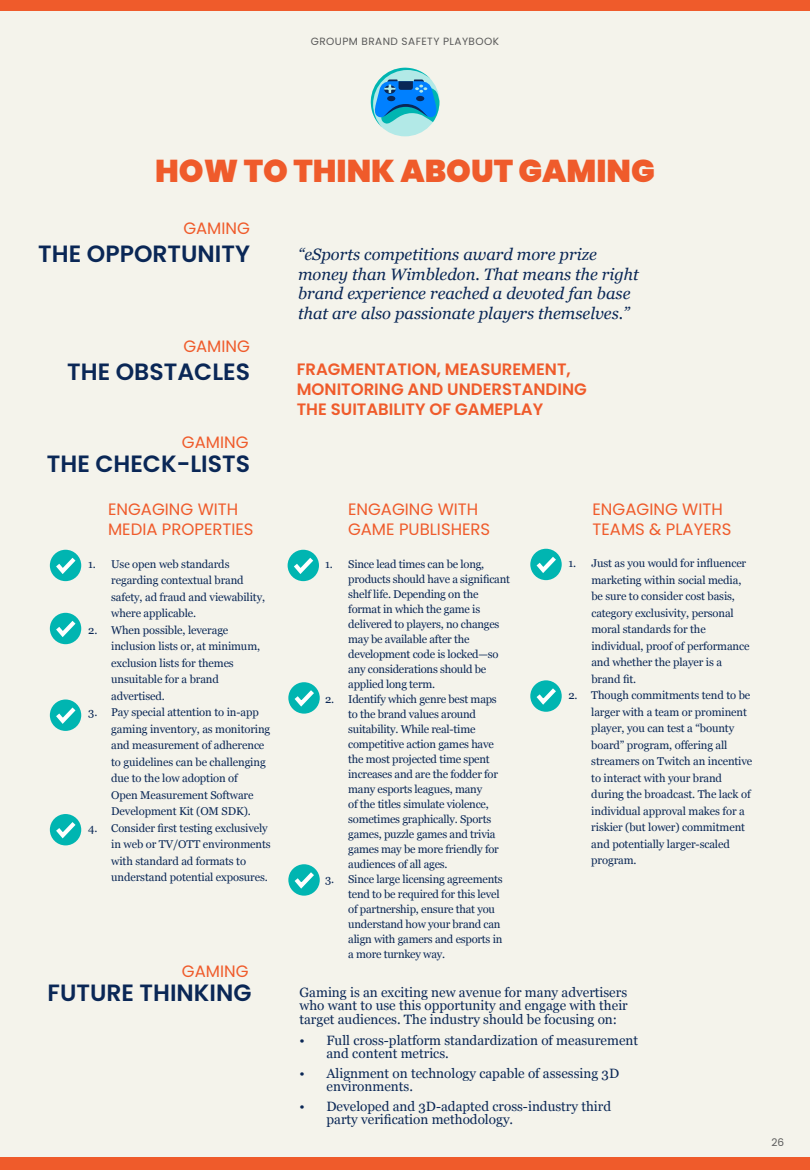
<style>
.page{position:relative;width:810px;height:1170px;background:#f4f3eb}
.page>*{position:absolute;margin:0;border:0;box-sizing:border-box;transform-origin:0 0}
.t1{font:900 31.5px "Poppins";color:#ef5b2b}
.t2{font:600 23.55px "Poppins";color:#0a2756}
.t3{font:italic 16.5px/19.5px "Georgia";color:#0a2756}
.t4{font:16.5px/19.8px "Poppins";color:#ef5b2b}
.t5{font:600 16.5px/19.8px "Poppins";color:#ef5b2b}
.t6{font:13.5px/13.5px "Georgia";color:#0a2756}
.t7{font:11.25px/16.5px "Georgia";letter-spacing:-.01em;color:#0a2756}
.t8{font:10.5px "Poppins";letter-spacing:.04em;color:#595959}
</style>
<div class="page">
<div style="left:0;top:0;width:810px;height:10px;background:#ef5b2b"></div>
<div style="left:0;top:1157px;width:810px;height:13px;background:#ef5b2b"></div>
<div style="left:371px;top:68px;width:68px;height:68px;background:#b2e9e7;border-radius:50%"></div>
<svg style="left:370px;top:67px;width:69px;height:60px"></svg>
<div style="left:50px;top:550px;width:31px;height:31px;background:#00b5b1;border-radius:50%"></div>
<svg style="left:52px;top:553px;width:28px;height:24px"></svg>
<div style="left:50px;top:613px;width:31px;height:31px;background:#00b5b1;border-radius:50%"></div>
<svg style="left:52px;top:616px;width:28px;height:24px"></svg>
<svg style="left:50px;top:699px;width:31px;height:32px"></svg>
<svg style="left:52px;top:703px;width:28px;height:24px"></svg>
<div style="left:50px;top:814px;width:31px;height:31px;background:#00b5b1;border-radius:50%"></div>
<svg style="left:52px;top:817px;width:28px;height:24px"></svg>
<div style="left:288px;top:550px;width:31px;height:31px;background:#00b5b1;border-radius:50%"></div>
<svg style="left:290px;top:553px;width:28px;height:24px"></svg>
<div style="left:288px;top:682px;width:32px;height:31px;background:#00b5b1;border-radius:50%"></div>
<svg style="left:290px;top:686px;width:28px;height:23px"></svg>
<div style="left:288px;top:864px;width:32px;height:31px;background:#00b5b1;border-radius:50%"></div>
<svg style="left:290px;top:868px;width:28px;height:23px"></svg>
<svg style="left:530px;top:549px;width:32px;height:31px"></svg>
<svg style="left:532px;top:552px;width:28px;height:24px"></svg>
<svg style="left:530px;top:680px;width:32px;height:32px"></svg>
<svg style="left:532px;top:684px;width:28px;height:24px"></svg>
<p class="t8" style="left:311px;top:35px;width:190px">GROUPM BRAND SAFETY PLAYBOOK</p>
<h1 class="t1" style="left:155px;top:152px;width:501px">HOW TO THINK ABOUT GAMING</h1>
<h3 class="t4" style="left:183px;top:219px;width:68px">GAMING</h3>
<h2 class="t2" style="left:38px;top:240px;width:213px">THE OPPORTUNITY</h2>
<h3 class="t4" style="left:183px;top:336px;width:68px">GAMING</h3>
<h2 class="t2" style="left:67px;top:358px;width:184px">THE OBSTACLES</h2>
<h3 class="t4" style="left:182px;top:432px;width:68px">GAMING</h3>
<h2 class="t2" style="left:47px;top:450px;width:205px">THE CHECK-LISTS</h2>
<h3 class="t4" style="left:108px;top:500px;width:147px">ENGAGING WITH<br>MEDIA PROPERTIES</h3>
<p class="t7" style="left:111px;top:555px;width:155px;text-indent:-23px">1. Use open web standards regarding contextual brand safety, ad fraud and viewability, where applicable.</p>
<p class="t7" style="left:111px;top:621px;width:150px;text-indent:-23px">2. When possible, leverage inclusion lists or, at minimum, exclusion lists for themes unsuitable for a brand advertised.</p>
<p class="t7" style="left:111px;top:704px;width:161px;text-indent:-23px">3. Pay special attention to in-app gaming inventory, as monitoring and measurement of adherence to guidelines can be challenging due to the low adoption of<br>Open Measurement Software<br>Development Kit (OM SDK).</p>
<p class="t7" style="left:111px;top:819px;width:161px;text-indent:-23px">4. Consider first testing exclusively in web or TV/OTT environments with standard ad formats to understand potential exposures.</p>
<h3 class="t4" style="left:182px;top:961px;width:68px">GAMING</h3>
<h2 class="t2" style="left:48px;top:979px;width:205px">FUTURE THINKING</h2>
<h3 class="t3" style="left:298px;top:244px;width:342px">“eSports competitions award more prize money than Wimbledon. That means the right brand experience reached a devoted fan base that are also passionate players themselves.”</h3>
<h3 class="t5" style="left:297px;top:359px;width:292px">FRAGMENTATION, MEASUREMENT,<br>MONITORING AND UNDERSTANDING<br>THE SUITABILITY OF GAMEPLAY</h3>
<h3 class="t4" style="left:348px;top:500px;width:144px">ENGAGING WITH<br>GAME PUBLISHERS</h3>
<h3 class="t4" style="left:592px;top:500px;width:141px">ENGAGING WITH<br>TEAMS &amp; PLAYERS</h3>
<p class="t7" style="left:348px;top:556px;width:163px;line-height:15px;text-indent:-23px">1. Since lead times can be long, products should have a significant shelf life. Depending on the format in which the game is delivered to players, no changes may be available after the development code is locked—so any considerations should be applied long term.</p>
<p class="t7" style="left:348px;top:691px;width:152px;line-height:15px;text-indent:-23px">2. Identify which genre best maps to the brand values around suitability. While real-time competitive action games have the most projected time spent increases and are the fodder for many esports leagues, many<br>of the titles simulate violence, sometimes graphically. Sports games, puzzle games and trivia games may be more friendly for audiences of all ages.</p>
<p class="t7" style="left:348px;top:871px;width:156px;line-height:15px;text-indent:-23px">3. Since large licensing agreements tend to be required for this level of partnership, ensure that you understand how your brand can align with gamers and esports in a more turnkey way.</p>
<p class="t7" style="left:591px;top:554px;width:160px;text-indent:-23px">1. Just as you would for influencer marketing within social media, be sure to consider cost basis, category exclusivity, personal moral standards for the individual, proof of performance and whether the player is a brand fit.</p>
<p class="t7" style="left:591px;top:686px;width:163px;text-indent:-23px">2. Though commitments tend to be larger with a team or prominent player, you can test a “bounty board” program, offering all streamers on Twitch an incentive to interact with your brand during the broadcast. The lack of individual approval makes for a riskier (but lower) commitment and potentially larger-scaled program.</p>
<p class="t6" style="left:300px;top:984px;width:330px;text-align:justify">Gaming is an exciting new avenue for many advertisers who want to use this opportunity and engage with their target audiences. The industry should be focusing on:</p>
<p class="t6" style="left:327px;top:1032px;width:313px;text-indent:-27px">• Full cross-platform standardization of measurement and content metrics.</p>
<p class="t6" style="left:327px;top:1065px;width:294px;text-indent:-27px">• Alignment on technology capable of assessing 3D environments.</p>
<p class="t6" style="left:327px;top:1098px;width:286px;text-indent:-27px">• Developed and 3D-adapted cross-industry third party verification methodology.</p>
<p class="t8" style="left:771px;top:1136px;width:14px">26</p>
</div>
